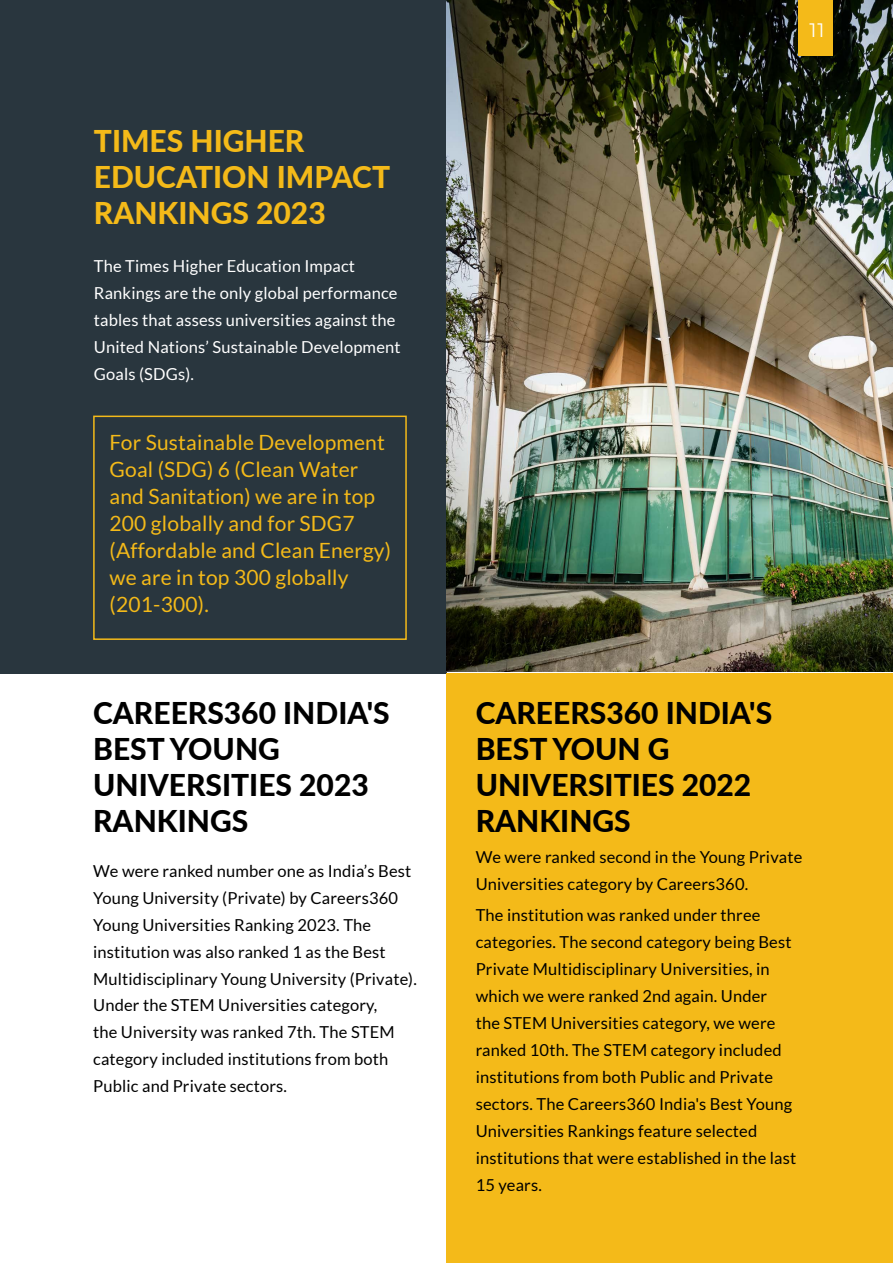
<style>
.page{position:relative;width:893px;height:1263px;background:#fff}
.page>*{position:absolute;margin:0;border:0;box-sizing:border-box;transform-origin:0 0}
.t1{font:800 30px/36px "Lato";color:#000}
.t2{font:800 30px/36px "Lato";color:#f4ba19}
.t3{font:21px/27px "Lato";letter-spacing:.01em;color:#f4ba19}
.t4{font:19.5px "Montserrat";color:#fff}
.t5{font:16.5px/27px "Lato";letter-spacing:.01em;color:#000}
.t6{font:16.5px/27px "Lato";letter-spacing:.01em;color:#fff}
</style>
<div class="page">
<div style="left:0;top:0;width:446px;height:673px;background:#29363e"></div>
<div style="left:446px;top:673px;width:447px;height:590px;background:#f4ba19"></div>
<div style="left:93px;top:416px;width:314px;height:224px;border:2px solid #f4ba19"></div>
<img style="left:446px;top:0;width:447px;height:672px">
<div style="left:798px;top:0;width:34px;height:55px;background:#f4ba19"></div>
<h1 class="t2" style="left:94px;top:121px;width:298px">TIMES HIGHER<br>EDUCATION IMPACT<br>RANKINGS 2023</h1>
<p class="t6" style="left:94px;top:252px;width:308px">The Times Higher Education Impact Rankings are the only global performance tables that assess universities against the United Nations’ Sustainable Development Goals (SDGs).</p>
<p class="t3" style="left:109px;top:428px;width:283px">For Sustainable Development<br>Goal (SDG) 6 (Clean Water and Sanitation) we are in top<br>200 globally and for SDG7 (Affordable and Clean Energy) we are in top 300 globally (201-300).</p>
<h1 class="t1" style="left:93px;top:694px;width:298px">CAREERS360 INDIA'S<br>BEST YOUNG<br>UNIVERSITIES 2023<br>RANKINGS</h1>
<p class="t5" style="left:93px;top:857px;width:325px">We were ranked number one as India’s Best Young University (Private) by Careers360<br>Young Universities Ranking 2023. The institution was also ranked 1 as the Best Multidisciplinary Young University (Private).<br>Under the STEM Universities category,<br>the University was ranked 7th. The STEM category included institutions from both Public and Private sectors.</p>
<p class="t4" style="left:810px;top:17px;width:16px">11</p>
<h1 class="t1" style="left:476px;top:694px;width:298px">CAREERS360 INDIA'S<br>BEST YOUN G<br>UNIVERSITIES 2022<br>RANKINGS</h1>
<p class="t5" style="left:476px;top:843px;width:328px">We were ranked second in the Young Private<br>Universities category by Careers360.</p>
<p class="t5" style="left:476px;top:901px;width:322px">The institution was ranked under three categories. The second category being Best Private Multidisciplinary Universities, in which we were ranked 2nd again. Under<br>the STEM Universities category, we were ranked 10th. The STEM category included institutions from both Public and Private sectors. The Careers360 India's Best Young Universities Rankings feature selected institutions that were established in the last 15 years.</p>
</div>
